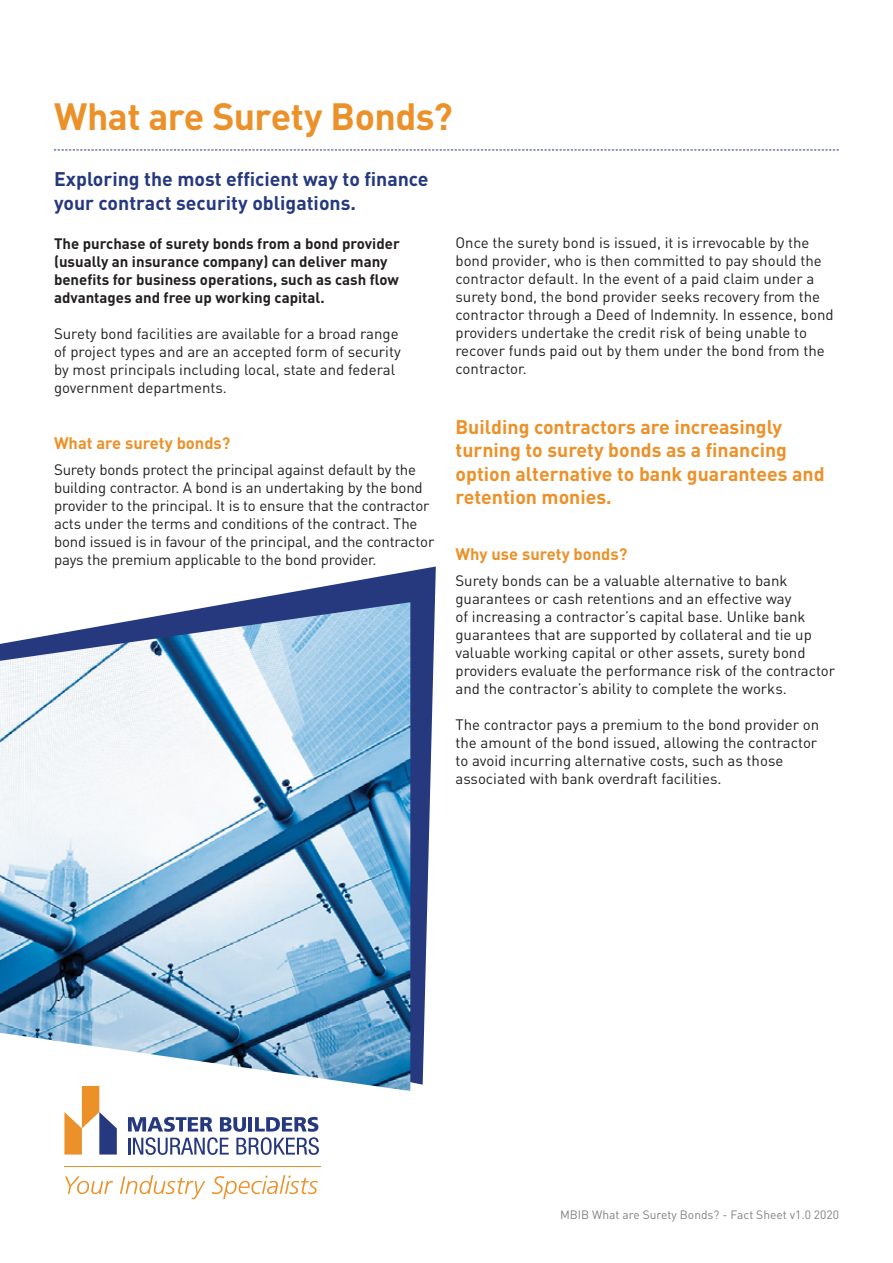
<style>
.page{position:relative;width:893px;height:1263px;background:#fff}
.page>*{position:absolute;margin:0;border:0;box-sizing:border-box;transform-origin:0 0}
.t1{font:700 37.5px "DIN";letter-spacing:-.015em;color:#ec9129}
.t2{font:700 19.5px/23.4px "DIN";color:#ec9129}
.t3{font:700 19.5px/23.4px "DIN";color:#26397f}
.t4{font:700 16.5px "DIN";color:#ec9129}
.t5{font:15px/18px "DIN";color:#231f20}
.t6{font:700 15px/18px "DIN";color:#231f20}
.t7{font:12px "DIN";color:#808285}
</style>
<div class="page">
<svg style="left:236px;top:566px;width:200px;height:519px;fill:#26397f"></svg>
<svg style="left:64px;top:1091px;width:53px;height:63px"></svg>
<svg style="left:128px;top:1117px;width:191px;height:38px"></svg>
<hr style="left:64px;top:1165px;width:256px;height:1px;background:#ec9129">
<svg style="left:65px;top:1176px;width:48px;height:18px"></svg>
<svg style="left:120px;top:1175px;width:85px;height:24px"></svg>
<svg style="left:212px;top:1175px;width:106px;height:24px"></svg>
<svg style="left:54px;top:150px;width:785px;height:1px"></svg>
<img style="left:0;top:602px;width:410px;height:489px">
<h1 class="t1" style="left:54px;top:92px;width:400px">What are Surety Bonds?</h1>
<h2 class="t3" style="left:54px;top:167px;width:376px">Exploring the most efficient way to finance your contract security obligations.</h2>
<p class="t6" style="left:54px;top:234px;width:347px">The purchase of surety bonds from a bond provider (usually an insurance company) can deliver many benefits for business operations, such as cash flow advantages and free up working capital.</p>
<p class="t5" style="left:54px;top:324px;width:348px">Surety bond facilities are available for a broad range of project types and are an accepted form of security by most principals including local, state and federal government departments.</p>
<p class="t5" style="left:455px;top:234px;width:380px">Once the surety bond is issued, it is irrevocable by the bond provider, who is then committed to pay should the contractor default. In the event of a paid claim under a surety bond, the bond provider seeks recovery from the contractor through a Deed of Indemnity. In essence, bond providers undertake the credit risk of being unable to recover funds paid out by them under the bond from the contractor.</p>
<p class="t4" style="left:54px;top:432px;width:178px">What are surety bonds?</p>
<p class="t5" style="left:54px;top:461px;width:382px">Surety bonds protect the principal against default by the building contractor. A bond is an undertaking by the bond provider to the principal. It is to ensure that the contractor acts under the terms and conditions of the contract. The bond issued is in favour of the principal, and the contractor pays the premium applicable to the bond provider.</p>
<h2 class="t2" style="left:455px;top:414px;width:371px">Building contractors are increasingly turning to surety bonds as a financing option alternative to bank guarantees and retention monies.</h2>
<p class="t4" style="left:455px;top:543px;width:173px">Why use surety bonds?</p>
<p class="t5" style="left:455px;top:571px;width:381px">Surety bonds can be a valuable alternative to bank guarantees or cash retentions and an effective way<br>of increasing a contractor’s capital base. Unlike bank guarantees that are supported by collateral and tie up valuable working capital or other assets, surety bond providers evaluate the performance risk of the contractor and the contractor’s ability to complete the works.</p>
<p class="t5" style="left:455px;top:715px;width:365px">The contractor pays a premium to the bond provider on the amount of the bond issued, allowing the contractor to avoid incurring alternative costs, such as those associated with bank overdraft facilities.</p>
<p class="t7" style="left:560px;top:1207px;width:280px">MBIB What are Surety Bonds? - Fact Sheet v1.0 2020</p>
</div>
